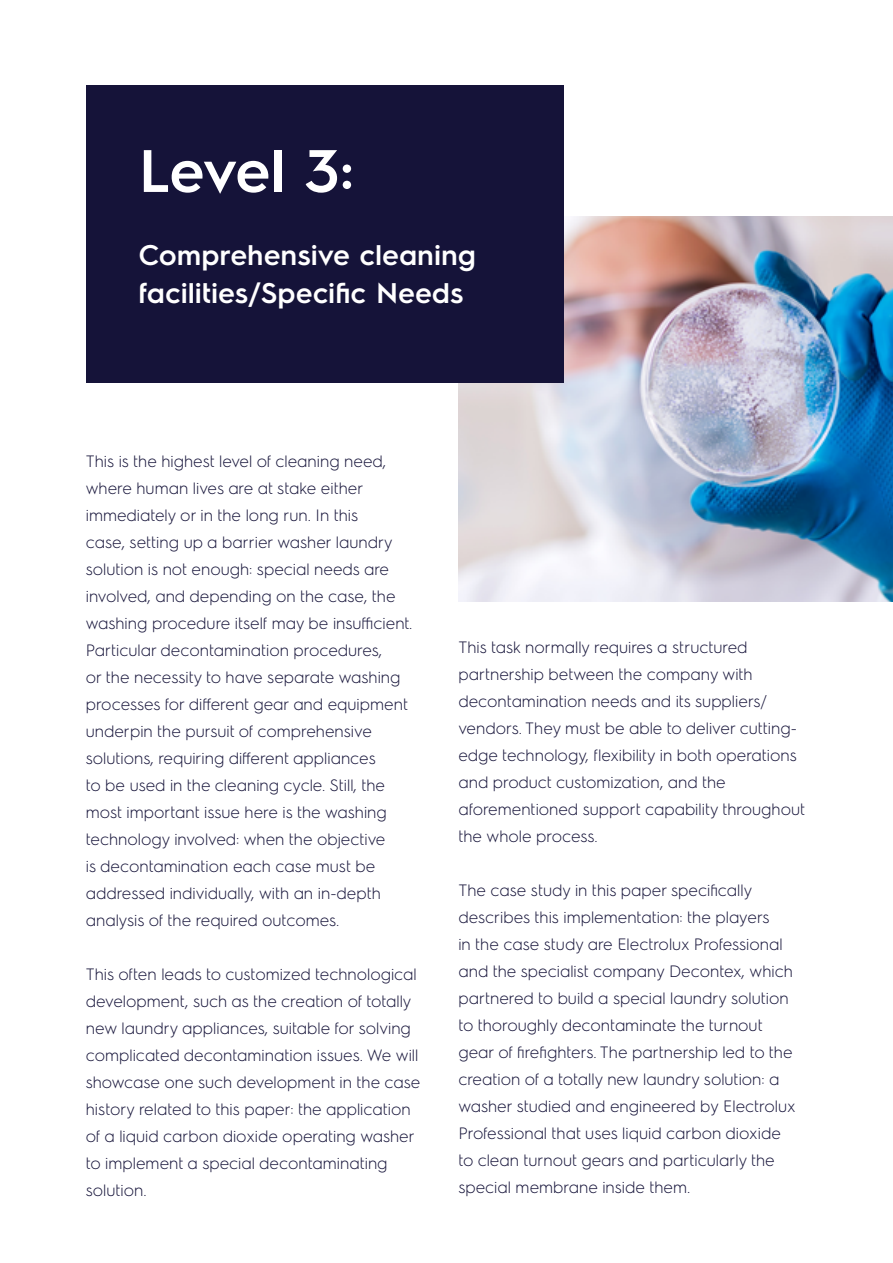
<style>
.page{position:relative;width:893px;height:1263px;background:#fff}
.page>*{position:absolute;margin:0;border:0;box-sizing:border-box;transform-origin:0 0}
.t1{font:600 60px "Electrolux Sans";letter-spacing:-.025em;color:#fff}
.t2{font:600 28.5px/37.5px "Electrolux Sans";color:#fff}
.t3{font:300 16.5px/27px "Electrolux Sans";color:#151339}
</style>
<div class="page">
<img style="left:458px;top:217px;width:435px;height:385px">
<div style="left:86px;top:85px;width:477px;height:298px;background:#151339"></div>
<h1 class="t1" style="left:139px;top:129px;width:217px">Level 3:</h1>
<h2 class="t2" style="left:139px;top:235px;width:339px">Comprehensive cleaning facilities/Specific Needs</h2>
<p class="t3" style="left:86px;top:447px;width:328px">This is the highest level of cleaning need, where human lives are at stake either immediately or in the long run. In this<br>case, setting up a barrier washer laundry solution is not enough: special needs are involved, and depending on the case, the washing procedure itself may be insufficient.<br>Particular decontamination procedures,<br>or the necessity to have separate washing processes for different gear and equipment underpin the pursuit of comprehensive solutions, requiring different appliances<br>to be used in the cleaning cycle. Still, the most important issue here is the washing technology involved: when the objective<br>is decontamination each case must be addressed individually, with an in-depth analysis of the required outcomes.</p>
<p class="t3" style="left:86px;top:960px;width:336px">This often leads to customized technological development, such as the creation of totally new laundry appliances, suitable for solving complicated decontamination issues. We will showcase one such development in the case history related to this paper: the application of a liquid carbon dioxide operating washer to implement a special decontaminating solution.</p>
<p class="t3" style="left:458px;top:633px;width:348px">This task normally requires a structured partnership between the company with decontamination needs and its suppliers/ vendors. They must be able to deliver cutting&shy;edge technology, flexibility in both operations and product customization, and the aforementioned support capability throughout the whole process.</p>
<p class="t3" style="left:458px;top:876px;width:339px">The case study in this paper specifically describes this implementation: the players<br>in the case study are Electrolux Professional and the specialist company Decontex, which partnered to build a special laundry solution to thoroughly decontaminate the turnout gear of firefighters. The partnership led to the creation of a totally new laundry solution: a washer studied and engineered by Electrolux Professional that uses liquid carbon dioxide to clean turnout gears and particularly the special membrane inside them.</p>
</div>
